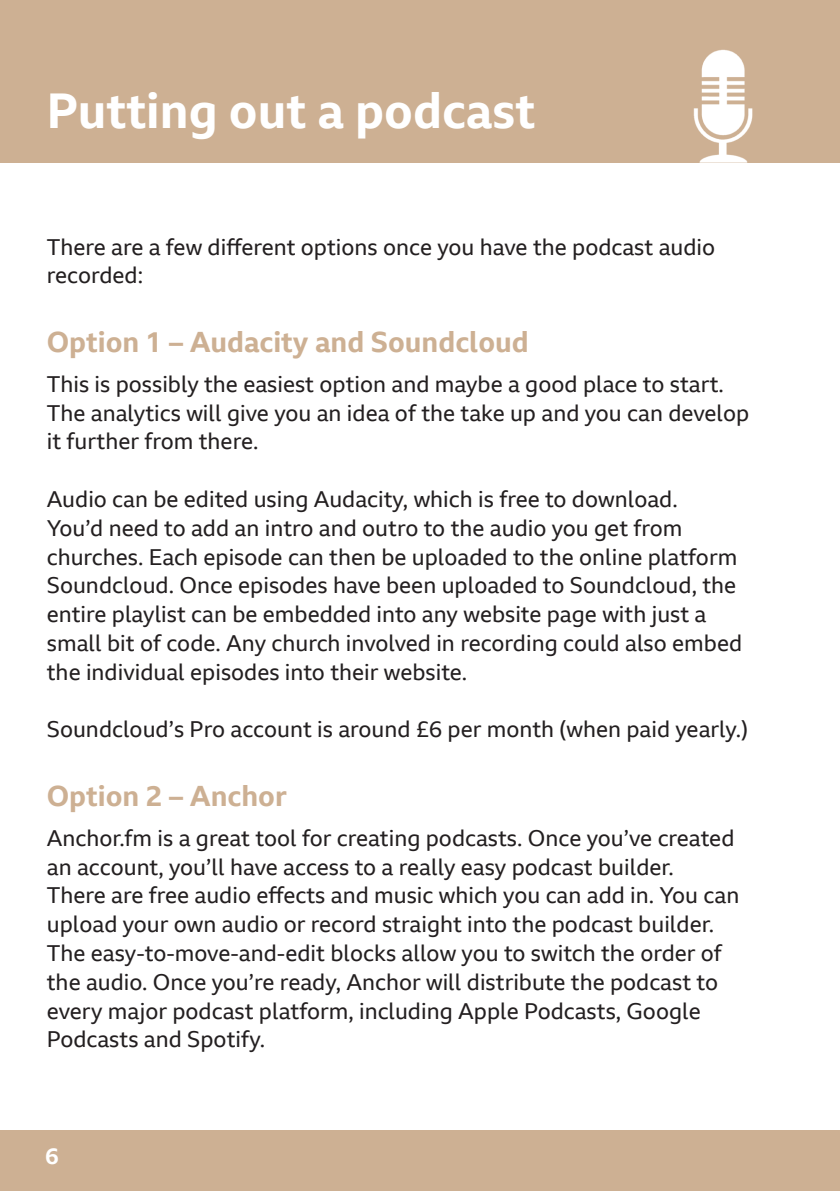
<style>
.page{position:relative;width:840px;height:1191px;background:#fff}
.page>*{position:absolute;margin:0;border:0;box-sizing:border-box;transform-origin:0 0}
.t1{font:700 48px "BBC Reith Sans";color:#fff}
.t2{font:700 28px "BBC Reith Sans";color:#cdb093}
.t3{font:22px/28.8px "BBC Reith Sans";color:#231f20}
.t4{font:700 22px "BBC Reith Sans";color:#fff}
</style>
<div class="page">
<div style="left:0;top:1130px;width:839px;height:61px;background:#cdb093"></div>
<div style="left:0;top:0;width:839px;height:162px;background:#cdb093"></div>
<img style="left:687px;top:49px;width:67px;height:114px">
<h1 class="t1" style="left:47px;top:80px;width:489px">Putting out a podcast</h1>
<p class="t3" style="left:47px;top:232px;width:669px">There are a few different options once you have the podcast audio recorded:</p>
<p class="t2" style="left:47px;top:324px;width:483px">Option 1 – Audacity and Soundcloud</p>
<p class="t3" style="left:47px;top:369px;width:703px">This is possibly the easiest option and maybe a good place to start.<br>The analytics will give you an idea of the take up and you can develop it further from there.</p>
<p class="t3" style="left:47px;top:484px;width:696px">Audio can be edited using Audacity, which is free to download.<br>You’d need to add an intro and outro to the audio you get from churches. Each episode can then be uploaded to the online platform Soundcloud. Once episodes have been uploaded to Soundcloud, the entire playlist can be embedded into any website page with just a small bit of code. Any church involved in recording could also embed the individual episodes into their website.</p>
<p class="t3" style="left:47px;top:715px;width:702px">Soundcloud’s Pro account is around £6 per month (when paid yearly.)</p>
<p class="t2" style="left:47px;top:777px;width:241px">Option 2 – Anchor</p>
<p class="t3" style="left:47px;top:823px;width:693px">Anchor.fm is a great tool for creating podcasts. Once you’ve created an account, you’ll have access to a really easy podcast builder.<br>There are free audio effects and music which you can add in. You can upload your own audio or record straight into the podcast builder.<br>The easy-to-move-and-edit blocks allow you to switch the order of the audio. Once you’re ready, Anchor will distribute the podcast to every major podcast platform, including Apple Podcasts, Google Podcasts and Spotify.</p>
<p class="t4" style="left:45px;top:1142px;width:15px">6</p>
</div>
